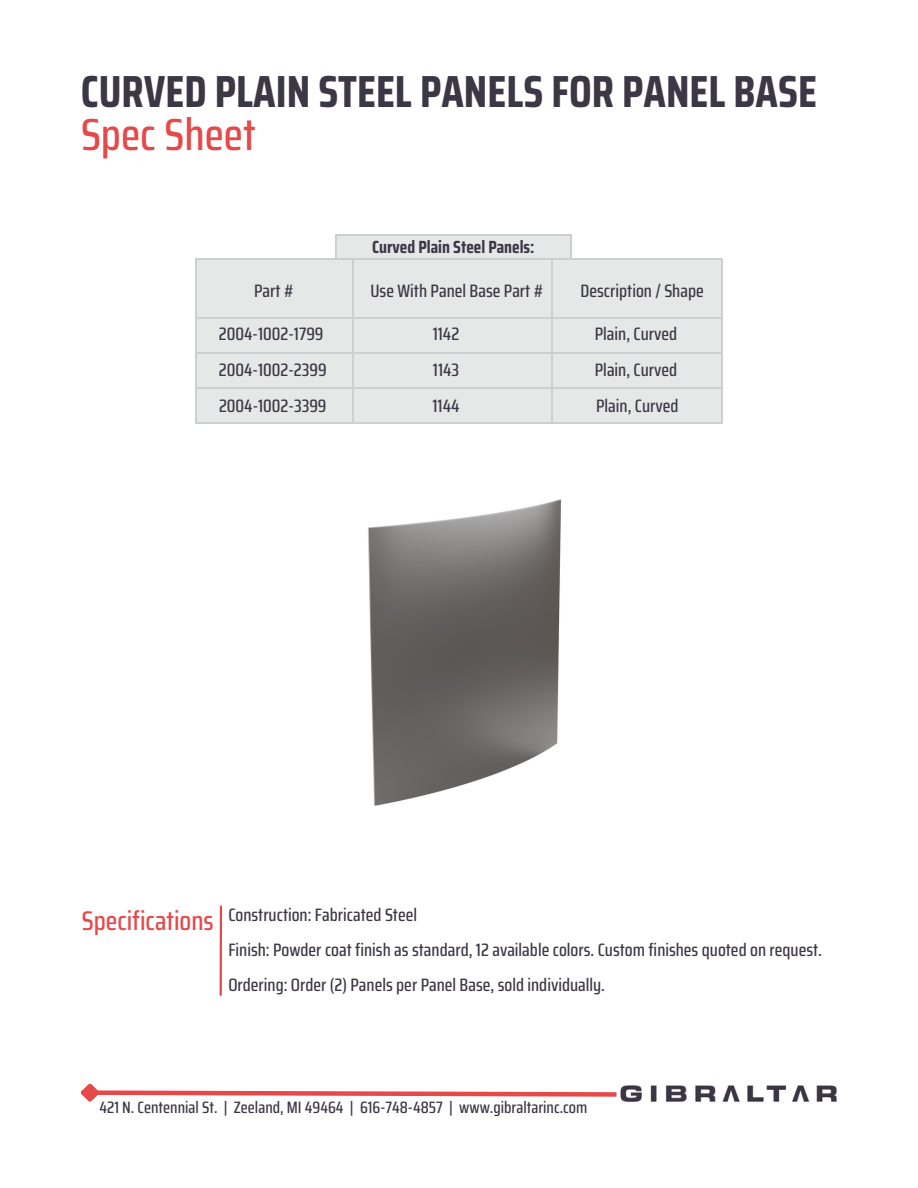
<style>
.page{position:relative;width:918px;height:1188px;background:#fff}
.page>*{position:absolute;margin:0;border:0;box-sizing:border-box;transform-origin:0 0}
.t1{font:700 45px "Saira Condensed";color:#3c3744}
.t2{font:500 45px "Saira Condensed";color:#e64949}
.t3{font:500 27px "Saira Condensed";color:#e64949}
.t4{font:500 18px "Saira Condensed";color:#3d3845}
.t5{font:700 17.7px "Saira Condensed";color:#3d3845}
.t6{font:500 16.5px "Saira Condensed";color:#3c3744}
</style>
<div class="page">
<svg style="left:81px;top:1083px;width:536px;height:19px"></svg>
<img style="left:368px;top:499px;width:194px;height:307px">
<hr style="left:220px;top:906px;width:2px;height:90px;background:#e64949">
<img style="left:620px;top:1085px;width:217px;height:17px">
<div style="left:196px;top:258px;width:527px;height:164px;background:#e6e7e7"></div>
<hr style="left:551px;top:259px;width:1px;height:164px;background:#cecfd0">
<hr style="left:195px;top:317px;width:527px;height:1px;background:#cecfd0">
<hr style="left:195px;top:353px;width:527px;height:1px;background:#cecfd0">
<hr style="left:196px;top:388px;width:526px;height:1px;background:#cecfd0">
<hr style="left:353px;top:259px;width:1px;height:164px;background:#cecfd0">
<hr style="left:721px;top:260px;width:1px;height:163px;background:#cecfd0">
<div style="left:336px;top:234px;width:234px;height:24px;background:#e6e7e7"></div>
<hr style="left:195px;top:422px;width:527px;height:1px;background:#cecfd0">
<hr style="left:195px;top:258px;width:1px;height:165px;background:#cecfd0">
<hr style="left:195px;top:258px;width:527px;height:1px;background:#cecfd0">
<hr style="left:336px;top:234px;width:235px;height:2px;background:#cecfd0">
<svg style="left:570px;top:236px;width:1px;height:22px"></svg>
<hr style="left:335px;top:234px;width:2px;height:25px;background:#cecfd0">
<p class="t1" style="left:81px;top:56px;width:737px">CURVED PLAIN STEEL PANELS FOR PANEL BASE</p>
<p class="t2" style="left:81px;top:99px;width:176px">Spec Sheet</p>
<p class="t5" style="left:372px;top:232px;width:164px">Curved Plain Steel Panels:</p>
<p class="t4" style="left:254px;top:276px;width:41px">Part #</p>
<p class="t4" style="left:370px;top:276px;width:174px">Use With Panel Base Part #</p>
<p class="t4" style="left:581px;top:276px;width:125px">Description / Shape</p>
<p class="t4" style="left:219px;top:320px;width:106px">2004-1002-1799</p>
<p class="t4" style="left:433px;top:320px;width:28px">1142</p>
<p class="t4" style="left:433px;top:355px;width:28px">1143</p>
<p class="t4" style="left:595px;top:320px;width:84px">Plain, Curved</p>
<p class="t4" style="left:595px;top:355px;width:84px">Plain, Curved</p>
<p class="t4" style="left:596px;top:391px;width:84px">Plain, Curved</p>
<p class="t4" style="left:219px;top:355px;width:109px">2004-1002-2399</p>
<p class="t4" style="left:219px;top:391px;width:109px">2004-1002-3399</p>
<p class="t4" style="left:433px;top:391px;width:29px">1144</p>
<p class="t3" style="left:82px;top:899px;width:133px">Specifications</p>
<p class="t4" style="left:228px;top:901px;width:190px">Construction: Fabricated Steel</p>
<p class="t4" style="left:228px;top:935px;width:595px">Finish: Powder coat finish as standard, 12 available colors. Custom finishes quoted on request.</p>
<p class="t4" style="left:228px;top:970px;width:378px">Ordering: Order (2) Panels per Panel Base, sold individually.</p>
<p class="t6" style="left:99px;top:1095px;width:489px">421 N. Centennial St. | Zeeland, MI 49464 | 616-748-4857 | www.gibraltarinc.com</p>
</div>
